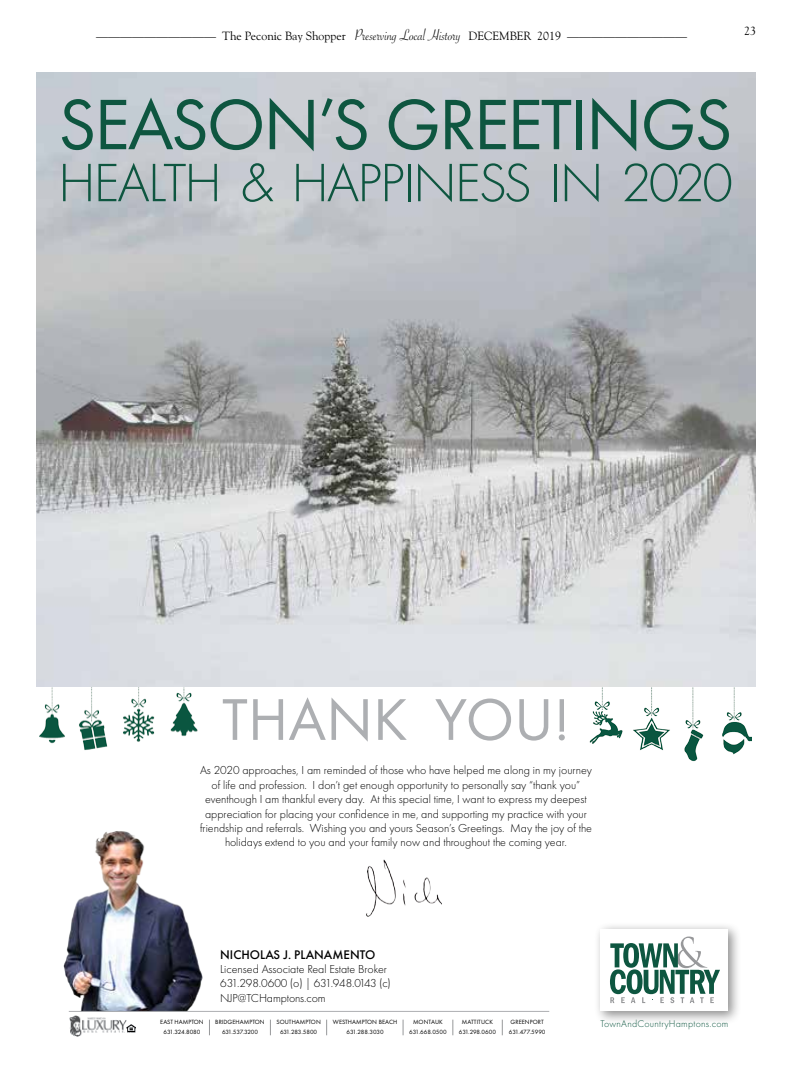
<style>
.page{position:relative;width:792px;height:1080px;background:#fff}
.page>*{position:absolute;margin:0;border:0;box-sizing:border-box;transform-origin:0 0}
.t1{font:74px "Futura PT";letter-spacing:-.03em;color:#0e5640}
.t2{font:61px "Futura PT";color:#adafb2}
.t3{font:300 56px "Futura PT";letter-spacing:-.04em;color:#0e5640}
.t4{font:500 13px "Futura PT";color:#000}
.t5{font:300 12px/14.4px "Futura PT";color:#000;text-align:center}
.t6{font:12px "Goudy Old Style BT";color:#000}
.t7{font:300 10.1px "Futura PT";letter-spacing:.025em;color:#0e5640}
.t8{font:6.3px/9px "Futura PT";color:#000;text-align:center}
.s1{font-family:"Savoye Let Plain";font-size:17px}
</style>
<div class="page">
<img style="left:366px;top:859px;width:75px;height:58px">
<img style="left:40px;top:687px;width:158px;height:63px">
<img style="left:589px;top:687px;width:163px;height:75px">
<img style="left:36px;top:72px;width:720px;height:615px">
<img style="left:63px;top:831px;width:140px;height:181px">
<div style="left:594px;top:922px;width:147px;height:103px;background:#000;opacity:.45"></div>
<div style="left:600px;top:929px;width:128px;height:82px;background:#fff"></div>
<svg style="left:610px;top:937px;width:110px;height:66px"></svg>
<svg style="left:209px;top:1020px;width:1px;height:15px"></svg>
<svg style="left:270px;top:1020px;width:1px;height:15px"></svg>
<svg style="left:326px;top:1020px;width:1px;height:15px"></svg>
<svg style="left:403px;top:1020px;width:1px;height:15px"></svg>
<svg style="left:453px;top:1020px;width:1px;height:15px"></svg>
<svg style="left:502px;top:1020px;width:1px;height:15px"></svg>
<hr style="left:69px;top:1011px;width:480px;height:1px;background:#adafb2">
<img style="left:70px;top:1016px;width:56px;height:20px">
<svg style="left:127px;top:1025px;width:9px;height:8px"></svg>
<p class="t6" style="left:96px;top:28px;width:592px">—————————— The Peconic Bay Shopper <span class="s1">Preserving Local History</span> DECEMBER 2019 ——————————</p>
<p class="t6" style="left:744px;top:24px;width:13px">23</p>
<h1 class="t1" style="left:58px;top:81px;width:676px">SEASON’S GREETINGS</h1>
<h3 class="t3" style="left:58px;top:151px;width:676px">HEALTH &amp; HAPPINESS IN 2020</h3>
<h2 class="t2" style="left:222px;top:683px;width:350px">THANK YOU!</h2>
<p class="t5" style="left:200px;top:763px;width:393px">As 2020 approaches, I am reminded of those who have helped me along in my journey of life and profession. I don’t get enough opportunity to personally say “thank you” eventhough I am thankful every day. At this special time, I want to express my deepest appreciation for placing your confidence in me, and supporting my practice with your friendship and referrals. Wishing you and yours Season’s Greetings. May the joy of the holidays extend to you and your family now and throughout the coming year.</p>
<p class="t4" style="left:220px;top:947px;width:157px">NICHOLAS J. PLANAMENTO</p>
<p class="t5" style="left:220px;top:962px;width:172px;text-align:left">Licensed Associate Real Estate Broker<br>631.298.0600 (o) | 631.948.0143 (c)<br>NJP@TCHamptons.com</p>
<p class="t8" style="left:160px;top:1018px;width:45px">EAST HAMPTON</p>
<p class="t7" style="left:601px;top:1018px;width:129px">TownAndCountryHamptons.com</p>
<p class="t8" style="left:164px;top:1027px;width:38px">631.324.8080</p>
<p class="t8" style="left:215px;top:1018px;width:51px">BRIDGEHAMPTON<br>631.537.3200</p>
<p class="t8" style="left:276px;top:1018px;width:46px">SOUTHAMPTON<br>631.283.5800</p>
<p class="t8" style="left:333px;top:1018px;width:66px">WESTHAMPTON BEACH<br>631.288.3030</p>
<p class="t8" style="left:409px;top:1018px;width:39px">MONTAUK<br>631.668.0500</p>
<p class="t8" style="left:459px;top:1018px;width:39px">MATTITUCK<br>631.298.0600</p>
<p class="t8" style="left:509px;top:1018px;width:38px;text-align:left">GREENPORT<br>631.477.5990</p>
</div>
